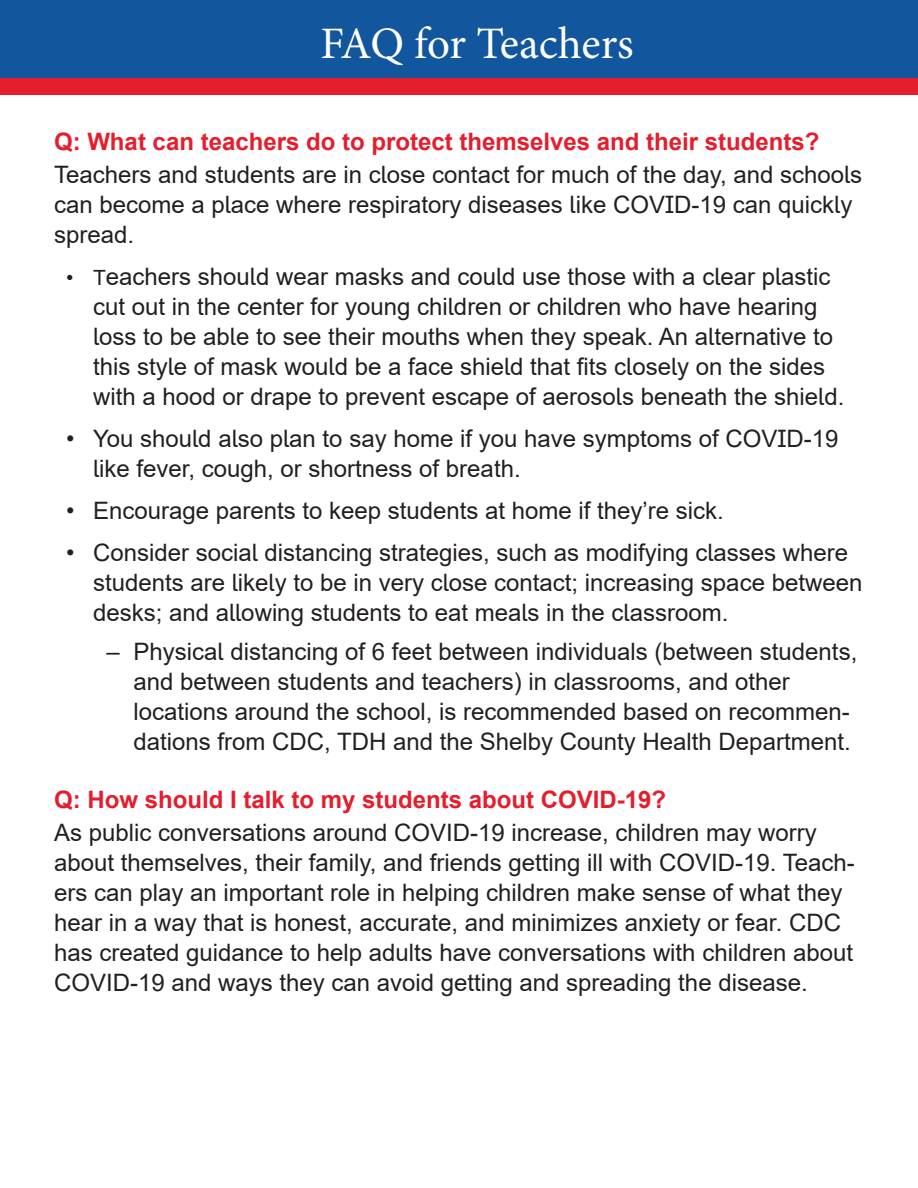
<style>
.page{position:relative;width:918px;height:1188px;background:#fff}
.page>*{position:absolute;margin:0;border:0;box-sizing:border-box;transform-origin:0 0}
.t1{font:45px "Minion Pro";letter-spacing:-.005em;color:#fff}
.t2{font:24px/30px "Arial";color:#231f20}
.t3{font:700 24px "Arial";color:#e51d2d}
.s1{font-size:21px}
</style>
<div class="page">
<div style="left:0;top:0;width:918px;height:78px;background:#12569e"></div>
<div style="left:0;top:78px;width:918px;height:17px;background:#e51d2d"></div>
<h1 class="t1" style="left:320px;top:13px;width:315px">FAQ for Teachers</h1>
<p class="t3" style="left:54px;top:125px;width:767px">Q: What can teachers do to protect themselves and their students?</p>
<p class="t2" style="left:54px;top:160px;width:810px">Teachers and students are in close contact for much of the day, and schools can become a place where respiratory diseases like COVID-19 can quickly spread.</p>
<p class="t2" style="left:93px;top:262px;width:753px;text-indent:-27px"><span class="s1">• T</span>eachers should wear masks and could use those with a clear plastic cut out in the center for young children or children who have hearing loss to be able to see their mouths when they speak. An alternative to this style of mask would be a face shield that fits closely on the sides with a hood or drape to prevent escape of aerosols beneath the shield.</p>
<p class="t2" style="left:93px;top:424px;width:747px;text-indent:-27px">• You should also plan to say home if you have symptoms of COVID-19 like fever, cough, or shortness of breath.</p>
<p class="t2" style="left:66px;top:496px;width:659px">• Encourage parents to keep students at home if they’re sick.</p>
<p class="t2" style="left:93px;top:538px;width:771px;text-indent:-27px">• Consider social distancing strategies, such as modifying classes where students are likely to be in very close contact; increasing space between desks; and allowing students to eat meals in the classroom.</p>
<p class="t2" style="left:134px;top:637px;width:725px;text-indent:-27px">– Physical distancing of 6 feet between individuals (between students, and between students and teachers) in classrooms, and other locations around the school, is recommended based on recommen&shy;dations from CDC, TDH and the Shelby County Health Department.</p>
<p class="t3" style="left:54px;top:783px;width:614px">Q: How should I talk to my students about COVID-19?</p>
<p class="t2" style="left:54px;top:818px;width:802px">As public conversations around COVID-19 increase, children may worry about themselves, their family, and friends getting ill with COVID-19. Teach&shy;ers can play an important role in helping children make sense of what they hear in a way that is honest, accurate, and minimizes anxiety or fear. CDC has created guidance to help adults have conversations with children about COVID-19 and ways they can avoid getting and spreading the disease.</p>
</div>
